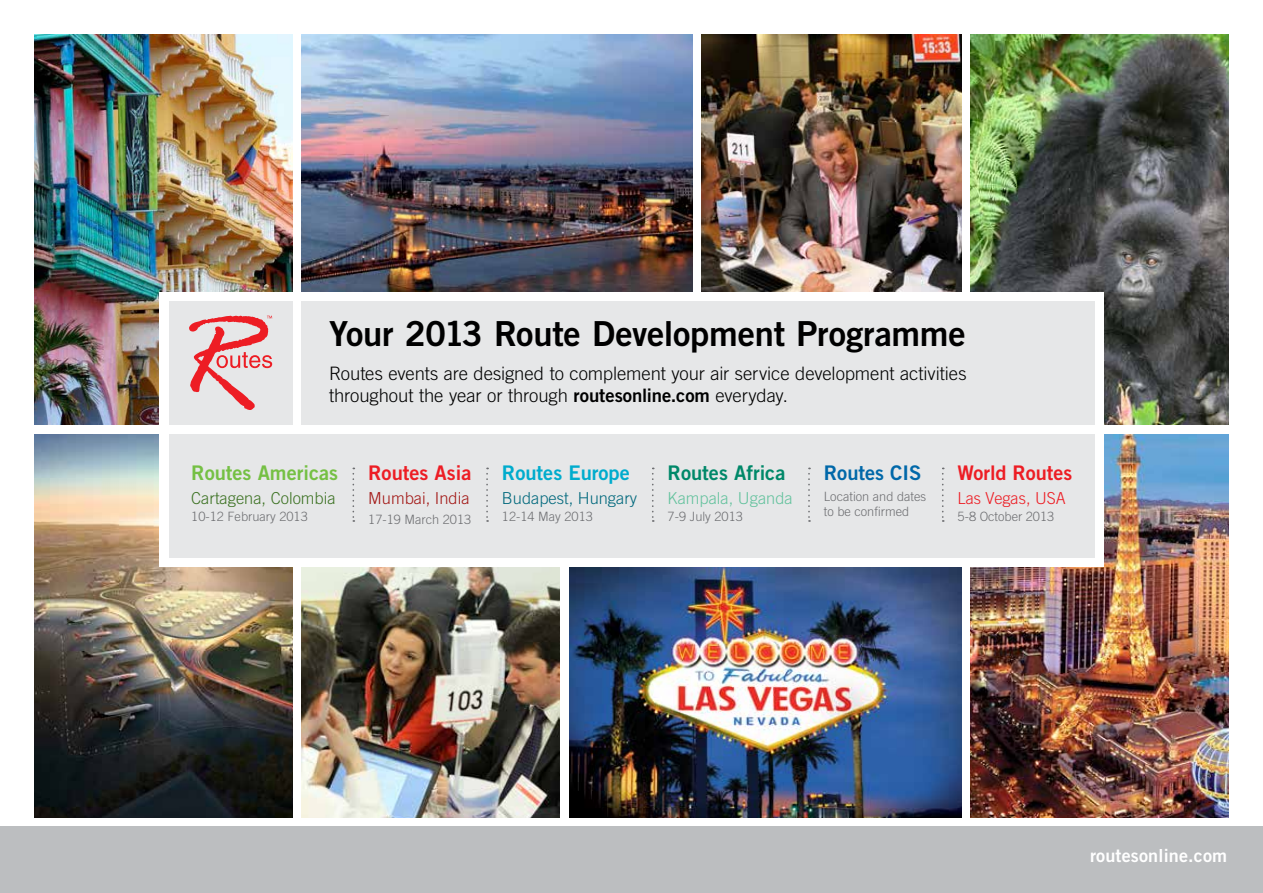
<style>
.page{position:relative;width:1263px;height:893px;background:#fff}
.page>*{position:absolute;margin:0;border:0;box-sizing:border-box;transform-origin:0 0}
.t1{font:34.5px "Trade Gothic Bold Two";letter-spacing:-.01em;color:#000}
.t2{font:20.1px "Trade Gothic Bold Two";color:#ed1d24}
.t3{font:20.1px "Trade Gothic Bold Two";color:#75c044}
.t4{font:20.1px "Trade Gothic Bold Two";color:#00accd}
.t5{font:20.1px "Trade Gothic Bold Two";color:#008869}
.t6{font:20.1px "Trade Gothic Bold Two";color:#0068a9}
.t7{font:300 18.45px/22.2px "Trade Gothic";letter-spacing:-.005em;color:#000}
.t8{font:18px "Trade Gothic Bold Two";letter-spacing:.01em;color:#fff}
.t9{font:300 16.5px "Trade Gothic";color:#3c7223}
.t10{font:300 16.5px "Trade Gothic";color:#00687c}
.t11{font:300 16.5px "Trade Gothic";color:#63c29d}
.t12{font:300 16.5px "Trade Gothic";color:#ed1d24}
.t13{font:300 16.5px "Trade Gothic";color:#a21715}
.t14{font:300 12.9px/15.5px "Trade Gothic";color:#6d6e71}
.s1{font-family:"Trade Gothic Bold Two";font-weight:400}
</style>
<div class="page">
<img style="left:1093px;top:754px;width:136px;height:64px">
<img style="left:569px;top:568px;width:392px;height:250px">
<img style="left:34px;top:34px;width:258px;height:257px">
<img style="left:702px;top:34px;width:259px;height:257px">
<img style="left:34px;top:434px;width:124px;height:134px">
<img style="left:34px;top:76px;width:124px;height:349px">
<img style="left:1105px;top:434px;width:124px;height:134px">
<img style="left:1095px;top:568px;width:134px;height:186px">
<img style="left:301px;top:34px;width:391px;height:257px">
<img style="left:301px;top:568px;width:259px;height:250px">
<img style="left:971px;top:568px;width:124px;height:186px">
<img style="left:34px;top:568px;width:258px;height:250px">
<img style="left:970px;top:697px;width:123px;height:121px">
<img style="left:1105px;top:34px;width:124px;height:391px">
<img style="left:971px;top:34px;width:180px;height:257px">
<div style="left:0;top:826px;width:1263px;height:67px;background:#bcbec0"></div>
<div style="left:301px;top:301px;width:794px;height:124px;background:#e6e7e8"></div>
<div style="left:169px;top:301px;width:123px;height:124px;background:#e6e7e8"></div>
<div style="left:169px;top:434px;width:926px;height:124px;background:#e6e7e8"></div>
<svg style="left:189px;top:316px;width:83px;height:94px"></svg>
<svg style="left:352px;top:468px;width:2px;height:54px"></svg>
<svg style="left:486px;top:468px;width:2px;height:54px"></svg>
<svg style="left:652px;top:468px;width:2px;height:54px"></svg>
<svg style="left:808px;top:468px;width:2px;height:54px"></svg>
<svg style="left:942px;top:468px;width:2px;height:54px"></svg>
<h1 class="t1" style="left:329px;top:312px;width:638px">Your 2013 Route Development Programme</h1>
<p class="t7" style="left:329px;top:362px;width:639px">Routes events are designed to complement your air service development activities throughout the year or through <span class="s1">routesonline.com</span> everyday.</p>
<p class="t3" style="left:191px;top:460px;width:148px">Routes Americas</p>
<p class="t9" style="left:191px;top:488px;width:146px">Cartagena, Colombia</p>
<p class="t14" style="left:191px;top:509px;width:118px">10-12 February 2013</p>
<p class="t2" style="left:368px;top:460px;width:105px">Routes Asia</p>
<p class="t13" style="left:368px;top:488px;width:103px">Mumbai, India</p>
<p class="t14" style="left:368px;top:511px;width:105px">17-19 March 2013</p>
<p class="t4" style="left:502px;top:460px;width:129px">Routes Europe</p>
<p class="t10" style="left:502px;top:488px;width:137px">Budapest, Hungary</p>
<p class="t14" style="left:502px;top:509px;width:92px">12-14 May 2013</p>
<p class="t5" style="left:668px;top:460px;width:119px">Routes Africa</p>
<p class="t11" style="left:668px;top:488px;width:127px">Kampala, Uganda</p>
<p class="t14" style="left:668px;top:509px;width:77px">7-9 July 2013</p>
<p class="t6" style="left:824px;top:460px;width:99px">Routes CIS</p>
<p class="t14" style="left:824px;top:489px;width:104px">Location and dates to be confirmed</p>
<p class="t2" style="left:958px;top:460px;width:116px">World Routes</p>
<p class="t12" style="left:958px;top:488px;width:110px">Las Vegas, USA</p>
<p class="t14" style="left:958px;top:509px;width:98px">5-8 October 2013</p>
<p class="t8" style="left:1090px;top:845px;width:139px">routesonline.com</p>
</div>
